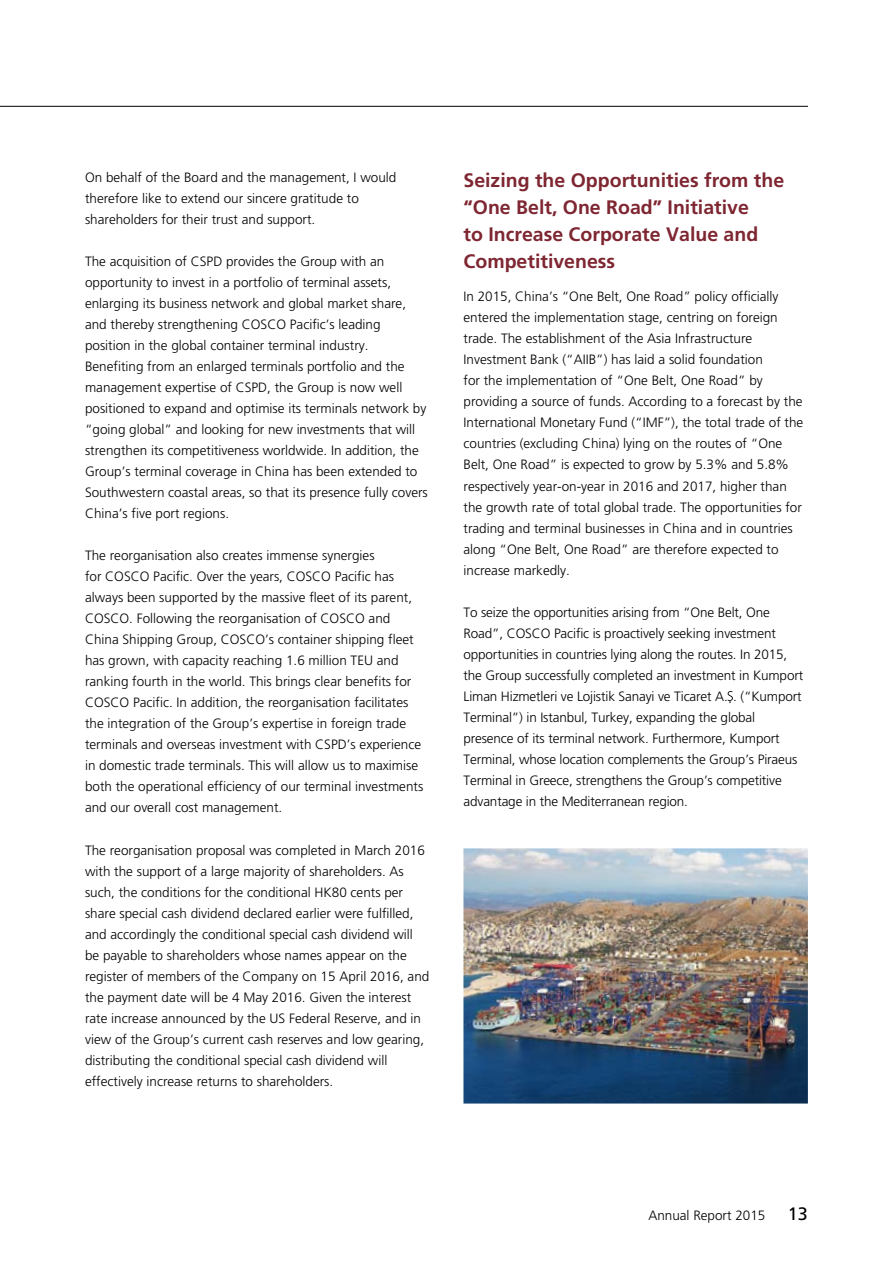
<style>
.page{position:relative;width:893px;height:1263px;background:#fff}
.page>*{position:absolute;margin:0;border:0;box-sizing:border-box;transform-origin:0 0}
.t1{font:700 19.5px/27px "Frutiger";color:#7e2631}
.t2{font:18px "Frutiger";color:#000}
.t3{font:300 13.5px/21px "Frutiger";color:#000}
</style>
<div class="page">
<img style="left:463px;top:848px;width:345px;height:255px">
<svg style="left:728px;top:691px;width:5px;height:12px"></svg>
<hr style="left:0;top:106px;width:808px;height:1px;background:#000">
<p class="t3" style="left:85px;top:167px;width:313px">On behalf of the Board and the management, I would therefore like to extend our sincere gratitude to shareholders for their trust and support.</p>
<p class="t3" style="left:85px;top:251px;width:344px">The acquisition of CSPD provides the Group with an opportunity to invest in a portfolio of terminal assets, enlarging its business network and global market share, and thereby strengthening COSCO Pacific’s leading position in the global container terminal industry.<br>Benefiting from an enlarged terminals portfolio and the management expertise of CSPD, the Group is now well positioned to expand and optimise its terminals network by “going global” and looking for new investments that will strengthen its competitiveness worldwide. In addition, the Group’s terminal coverage in China has been extended to Southwestern coastal areas, so that its presence fully covers China’s five port regions.</p>
<p class="t3" style="left:85px;top:545px;width:340px">The reorganisation also creates immense synergies<br>for COSCO Pacific. Over the years, COSCO Pacific has always been supported by the massive fleet of its parent, COSCO. Following the reorganisation of COSCO and China Shipping Group, COSCO’s container shipping fleet has grown, with capacity reaching 1.6 million TEU and ranking fourth in the world. This brings clear benefits for COSCO Pacific. In addition, the reorganisation facilitates the integration of the Group’s expertise in foreign trade terminals and overseas investment with CSPD’s experience in domestic trade terminals. This will allow us to maximise both the operational efficiency of our terminal investments and our overall cost management.</p>
<p class="t3" style="left:85px;top:839px;width:346px">The reorganisation proposal was completed in March 2016 with the support of a large majority of shareholders. As such, the conditions for the conditional HK80 cents per share special cash dividend declared earlier were fulfilled, and accordingly the conditional special cash dividend will be payable to shareholders whose names appear on the register of members of the Company on 15 April 2016, and the payment date will be 4 May 2016. Given the interest rate increase announced by the US Federal Reserve, and in view of the Group’s current cash reserves and low gearing, distributing the conditional special cash dividend will effectively increase returns to shareholders.</p>
<h1 class="t1" style="left:463px;top:166px;width:322px">Seizing the Opportunities from the “One Belt, One Road” Initiative<br>to Increase Corporate Value and<br>Competitiveness</h1>
<p class="t3" style="left:463px;top:286px;width:341px">In 2015, China’s “One Belt, One Road” policy officially entered the implementation stage, centring on foreign trade. The establishment of the Asia Infrastructure Investment Bank (“AIIB”) has laid a solid foundation<br>for the implementation of “One Belt, One Road” by providing a source of funds. According to a forecast by the International Monetary Fund (“IMF”), the total trade of the countries (excluding China) lying on the routes of “One Belt, One Road” is expected to grow by 5.3% and 5.8% respectively year-on-year in 2016 and 2017, higher than the growth rate of total global trade. The opportunities for trading and terminal businesses in China and in countries along “One Belt, One Road” are therefore expected to increase markedly.</p>
<p class="t3" style="left:463px;top:602px;width:341px">To seize the opportunities arising from “One Belt, One Road”, COSCO Pacific is proactively seeking investment opportunities in countries lying along the routes. In 2015, the Group successfully completed an investment in Kumport Liman Hizmetleri ve Lojistik Sanayi ve Ticaret A. . (“Kumport Terminal”) in Istanbul, Turkey, expanding the global presence of its terminal network. Furthermore, Kumport Terminal, whose location complements the Group’s Piraeus Terminal in Greece, strengthens the Group’s competitive advantage in the Mediterranean region.</p>
<p class="t3" style="left:648px;top:1205px;width:119px">Annual Report 2015</p>
<h2 class="t2" style="left:788px;top:1203px;width:22px">13</h2>
</div>
